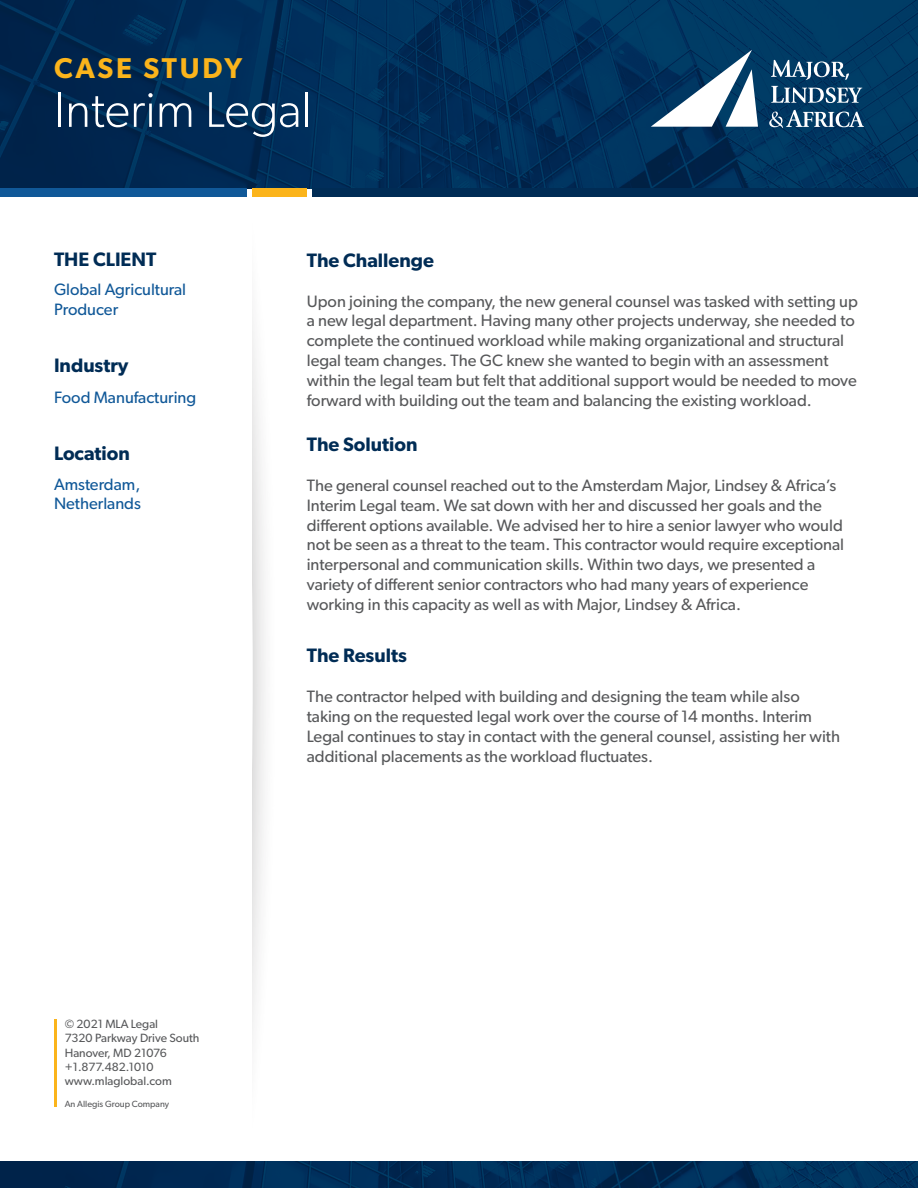
<style>
.page{position:relative;width:918px;height:1188px;background:#fff}
.page>*{position:absolute;margin:0;border:0;box-sizing:border-box;transform-origin:0 0}
.Body_Copy{font:300 50.25px "Gibson";color:#fff}
.Body_Copy-2{font:600 28.65px "Gibson";letter-spacing:.1em;color:#fbb41b}
.Body_Copy-3{font:600 19.5px "Gibson";color:#002c55}
.Subhead{font:600 19.5px "Gibson";color:#002c55}
.Body_Copy-4{font:16.5px/19.8px "Gibson";color:#57585a}
.t1{font:16.5px/19.8px "Gibson";color:#105898}
.Body_Copy-5{font:12px "Gibson";color:#57585a}
.Body_Copy-6{font:9px "Gibson";color:#57585a}
</style>
<div class="page">
<img style="left:0;top:0;width:918px;height:188px">
<img style="left:0;top:1161px;width:918px;height:27px">
<svg style="left:254px;top:196px;width:24px;height:814px"></svg>
<svg style="left:253px;top:196px;width:1px;height:826px"></svg>
<svg style="left:771px;top:60px;width:78px;height:20px"></svg>
<svg style="left:771px;top:86px;width:91px;height:17px"></svg>
<svg style="left:769px;top:110px;width:95px;height:18px"></svg>
<svg style="left:651px;top:50px;width:107px;height:77px"></svg>
<div style="left:313px;top:188px;width:605px;height:8px;background:#002c55"></div>
<div style="left:253px;top:188px;width:54px;height:8px;background:#fbb41b"></div>
<div style="left:0;top:188px;width:247px;height:8px;background:#105898"></div>
<hr style="left:54px;top:1019px;width:3px;height:88px;background:#fbb41b">
<p class="Body_Copy-2" style="left:54px;top:51px;width:190px">CASE STUDY</p>
<p class="Body_Copy" style="left:54px;top:79px;width:260px">Interim Legal</p>
<p class="Body_Copy-3" style="left:54px;top:248px;width:104px">THE CLIENT</p>
<p class="t1" style="left:54px;top:280px;width:134px">Global Agricultural<br>Producer</p>
<p class="Body_Copy-3" style="left:54px;top:354px;width:76px">Industry</p>
<p class="t1" style="left:54px;top:387px;width:144px">Food Manufacturing</p>
<p class="Body_Copy-3" style="left:54px;top:442px;width:77px">Location</p>
<p class="t1" style="left:54px;top:474px;width:89px">Amsterdam,<br>Netherlands</p>
<p class="Body_Copy-5" style="left:65px;top:1016px;width:95px">© 2021 MLA Legal</p>
<p class="Body_Copy-5" style="left:65px;top:1031px;width:136px">7320 Parkway Drive South</p>
<p class="Body_Copy-5" style="left:65px;top:1045px;width:104px">Hanover, MD 21076</p>
<p class="Body_Copy-5" style="left:65px;top:1060px;width:90px">+1.877.482.1010</p>
<p class="Body_Copy-5" style="left:65px;top:1074px;width:109px">www.mlaglobal.com</p>
<p class="Body_Copy-6" style="left:65px;top:1098px;width:106px">An Allegis Group Company</p>
<p class="Body_Copy-3" style="left:307px;top:248px;width:129px">The Challenge</p>
<p class="Body_Copy-4" style="left:307px;top:291px;width:553px">Upon joining the company, the new general counsel was tasked with setting up a new legal department. Having many other projects underway, she needed to complete the continued workload while making organizational and structural legal team changes. The GC knew she wanted to begin with an assessment within the legal team but felt that additional support would be needed to move forward with building out the team and balancing the existing workload.</p>
<p class="Body_Copy-3" style="left:307px;top:433px;width:112px">The Solution</p>
<p class="Body_Copy-4" style="left:307px;top:475px;width:539px">The general counsel reached out to the Amsterdam Major, Lindsey &amp; Africa’s Interim Legal team. We sat down with her and discussed her goals and the different options available. We advised her to hire a senior lawyer who would not be seen as a threat to the team. This contractor would require exceptional interpersonal and communication skills. Within two days, we presented a variety of different senior contractors who had many years of experience working in this capacity as well as with Major, Lindsey &amp; Africa.</p>
<p class="Subhead" style="left:307px;top:644px;width:102px">The Results</p>
<p class="Body_Copy-4" style="left:307px;top:686px;width:535px">The contractor helped with building and designing the team while also taking on the requested legal work over the course of 14 months. Interim Legal continues to stay in contact with the general counsel, assisting her with additional placements as the workload fluctuates.</p>
</div>
